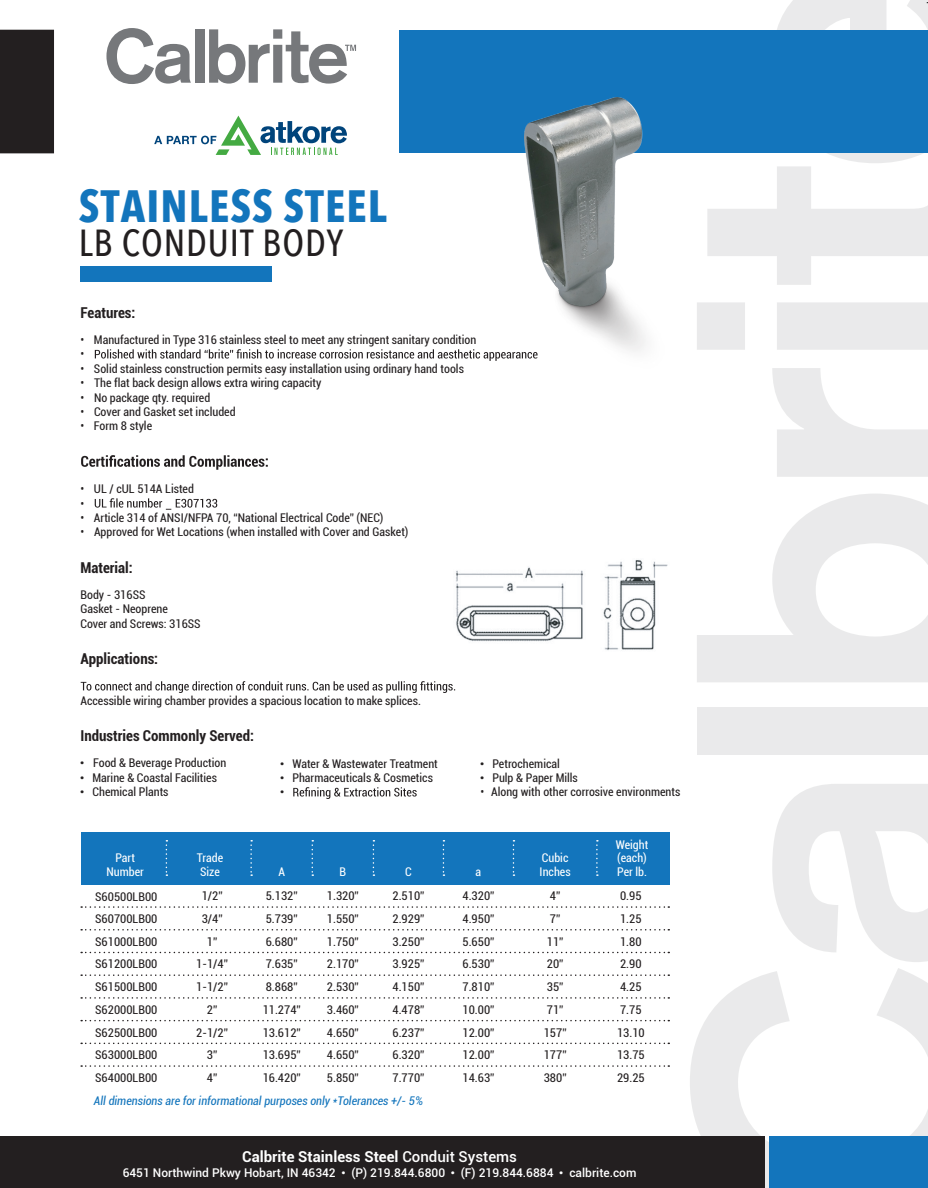
<style>
.page{position:relative;width:928px;height:1188px;background:#fff}
.page>*{position:absolute;margin:0;border:0;box-sizing:border-box;transform-origin:0 0}
.t1{font:700 45.15px "Avenir Next Condensed";letter-spacing:.025em;color:#1375bc}
.t2{font:500 37.65px "Avenir Next Condensed";letter-spacing:.025em;color:#231f20}
.t3{font:700 condensed 15px "Roboto";color:#231f20}
.t4{font:700 15px "Roboto";color:#fff}
.t5{font:condensed 12px/22.6px "Roboto";color:#231f20}
.t6{font:500 12px "Roboto";color:#fff}
.t7{font:italic condensed 12px "Roboto";color:#1375bc}
.t8{font:condensed 12px/13.5px "Roboto";color:#fff}
.t9{font:900 12px "Baron Neue";color:#231f20}
.s1{font-family:"Baron Neue";font-weight:900;font-stretch:normal}
.s2{font-weight:500}
.s3{font-family:"Baron Neue";font-weight:900}
</style>
<div class="page">
<svg style="left:690px;top:968px;width:238px;height:220px"></svg>
<svg style="left:772px;top:784px;width:156px;height:178px"></svg>
<div style="left:697px;top:708px;width:231px;height:47px;background:#eaeaeb"></div>
<svg style="left:697px;top:494px;width:231px;height:188px"></svg>
<svg style="left:772px;top:368px;width:156px;height:109px"></svg>
<svg style="left:697px;top:302px;width:231px;height:48px"></svg>
<div style="left:399px;top:30px;width:529px;height:123px;background:#1375bc"></div>
<div style="left:0;top:30px;width:54px;height:123px;background:#231f20"></div>
<div style="left:0;top:1137px;width:764px;height:51px;background:#231f20"></div>
<div style="left:769px;top:1137px;width:159px;height:51px;background:#1375bc"></div>
<div style="left:81px;top:266px;width:191px;height:15px;background:#1375bc"></div>
<svg style="left:95px;top:349px;width:430px;height:12px"></svg>
<svg style="left:81px;top:455px;width:187px;height:15px"></svg>
<svg style="left:95px;top:498px;width:122px;height:12px"></svg>
<svg style="left:81px;top:681px;width:374px;height:12px"></svg>
<svg style="left:293px;top:787px;width:124px;height:12px"></svg>
<div style="left:81px;top:833px;width:588px;height:52px;background:#1375bc"></div>
<svg style="left:166px;top:840px;width:1px;height:36px"></svg>
<svg style="left:250px;top:840px;width:2px;height:36px"></svg>
<svg style="left:311px;top:840px;width:2px;height:36px"></svg>
<svg style="left:373px;top:840px;width:1px;height:36px"></svg>
<svg style="left:443px;top:840px;width:1px;height:36px"></svg>
<svg style="left:596px;top:840px;width:2px;height:36px"></svg>
<svg style="left:513px;top:840px;width:1px;height:36px"></svg>
<img style="left:456px;top:560px;width:212px;height:90px">
<svg style="left:81px;top:906px;width:588px;height:2px"></svg>
<svg style="left:81px;top:929px;width:588px;height:2px"></svg>
<svg style="left:81px;top:952px;width:588px;height:1px"></svg>
<svg style="left:81px;top:974px;width:588px;height:2px"></svg>
<svg style="left:81px;top:997px;width:588px;height:2px"></svg>
<svg style="left:81px;top:1020px;width:588px;height:1px"></svg>
<svg style="left:81px;top:1043px;width:588px;height:1px"></svg>
<svg style="left:81px;top:1065px;width:588px;height:2px"></svg>
<img style="left:525px;top:98px;width:121px;height:261px">
<svg style="left:154px;top:116px;width:193px;height:39px"></svg>
<svg style="left:106px;top:28px;width:85px;height:56px"></svg>
<div style="left:195px;top:29px;width:9px;height:54px;background:#76787b"></div>
<svg style="left:209px;top:29px;width:147px;height:55px"></svg>
<svg style="left:707px;top:0;width:221px;height:285px"></svg>
<h1 class="t1" style="left:79px;top:178px;width:309px">STAINLESS STEEL</h1>
<h2 class="t2" style="left:79px;top:220px;width:266px">LB CONDUIT BODY</h2>
<p class="t3" style="left:80px;top:302px;width:56px">Features:</p>
<p class="t5" style="left:80px;top:332px;width:397px;line-height:14.4px">• Manufactured in Type 316 stainless steel to meet any stringent sanitary condition •</p>
<p class="t5" style="left:80px;top:357px;width:385px">• Solid stainless construction permits easy installation using ordinary hand tools</p>
<p class="t5" style="left:80px;top:371px;width:242px">• The flat back design allows extra wiring capacity</p>
<p class="t5" style="left:80px;top:386px;width:131px">• No package qty. required</p>
<p class="t5" style="left:80px;top:400px;width:157px">• Cover and Gasket set included</p>
<p class="t5" style="left:80px;top:414px;width:73px">• Form 8 style</p>
<p class="t5" style="left:80px;top:481px;width:115px;line-height:14.4px">• UL / cUL 514A Listed •</p>
<p class="t5" style="left:80px;top:506px;width:304px">• Article 314 of ANSI/NFPA 70, “National Electrical Code” (NEC)</p>
<p class="t5" style="left:80px;top:520px;width:329px">• Approved for Wet Locations (when installed with Cover and Gasket)</p>
<p class="t3" style="left:80px;top:557px;width:54px">Material:</p>
<p class="t5" style="left:80px;top:587px;width:122px;line-height:14.4px">Body - 316SS<br>Gasket - Neoprene<br>Cover and Screws: 316SS</p>
<p class="t3" style="left:80px;top:648px;width:79px">Applications:</p>
<p class="t5" style="left:80px;top:689px;width:342px">Accessible wiring chamber provides a spacious location to make splices.</p>
<p class="t3" style="left:80px;top:725px;width:175px">Industries Commonly Served:</p>
<p class="t5" style="left:80px;top:751px;width:147px"><span class="s1">•</span> Food &amp; Beverage Production</p>
<p class="t5" style="left:80px;top:766px;width:138px"><span class="s1">•</span> Marine &amp; Coastal Facilities</p>
<p class="t5" style="left:80px;top:780px;width:90px"><span class="s1">•</span> Chemical Plants</p>
<p class="t5" style="left:280px;top:752px;width:159px"><span class="s1">•</span> Water &amp; Wastewater Treatment</p>
<p class="t5" style="left:280px;top:766px;width:154px"><span class="s1">•</span> Pharmaceuticals &amp; Cosmetics</p>
<p class="t9" style="left:280px;top:785px;width:5px">•</p>
<p class="t5" style="left:480px;top:752px;width:81px"><span class="s1">•</span> Petrochemical</p>
<p class="t5" style="left:480px;top:766px;width:99px"><span class="s1">•</span> Pulp &amp; Paper Mills</p>
<p class="t5" style="left:480px;top:780px;width:201px">• Along with other corrosive environments</p>
<p class="t8" style="left:106px;top:851px;width:39px;text-align:center">Part<br>Number</p>
<p class="t8" style="left:197px;top:851px;width:28px">Trade<br>Size</p>
<p class="t8" style="left:278px;top:865px;width:8px">A</p>
<p class="t8" style="left:339px;top:865px;width:8px">B</p>
<p class="t8" style="left:616px;top:838px;width:34px">Weight (each)</p>
<p class="t8" style="left:540px;top:851px;width:33px">Cubic<br>Inches</p>
<p class="t8" style="left:405px;top:865px;width:8px">C</p>
<p class="t8" style="left:475px;top:865px;width:7px">a</p>
<p class="t8" style="left:617px;top:865px;width:31px">Per lb.</p>
<p class="t5" style="left:95px;top:885px;width:64px;text-align:justify">S60500LB00<br>S60700LB00<br>S61000LB00<br>S61200LB00<br>S61500LB00<br>S62000LB00<br>S62500LB00<br>S63000LB00<br>S64000LB00</p>
<p class="t5" style="left:196px;top:884px;width:33px;text-align:center">1/2”<br>3/4”<br>1”<br>1-1/4”<br>1-1/2”<br>2”<br>2-1/2”<br>3”<br>4”</p>
<p class="t5" style="left:266px;top:884px;width:33px">5.132”</p>
<p class="t5" style="left:327px;top:884px;width:33px">1.320”</p>
<p class="t5" style="left:392px;top:884px;width:33px">2.510”</p>
<p class="t5" style="left:462px;top:884px;width:33px">4.320”</p>
<p class="t5" style="left:550px;top:884px;width:12px">4”</p>
<p class="t5" style="left:620px;top:884px;width:23px">0.95</p>
<p class="t5" style="left:327px;top:907px;width:33px;text-align:justify">1.550” 1.750” 2.170” 2.530” 3.460” 4.650” 4.650” 5.850”</p>
<p class="t5" style="left:392px;top:907px;width:33px;text-align:justify">2.929” 3.250” 3.925” 4.150” 4.478” 6.237” 6.320” 7.770”</p>
<p class="t5" style="left:462px;top:907px;width:33px;text-align:justify">4.950” 5.650” 6.530” 7.810” 10.00” 12.00” 12.00” 14.63”</p>
<p class="t5" style="left:544px;top:907px;width:24px;text-align:center">7”<br>11”<br>20”<br>35”<br>71”<br>157”<br>177”<br>380”</p>
<p class="t5" style="left:617px;top:907px;width:29px">1.25<br>1.80<br>2.90<br>4.25<br>7.75<br>13.10<br>13.75<br>29.25</p>
<p class="t5" style="left:263px;top:907px;width:40px">5.739”<br>6.680”<br>7.635”<br>8.868”<br>11.274”<br>13.612”<br>13.695”<br>16.420”</p>
<p class="t7" style="left:94px;top:1092px;width:330px">All dimensions are for informational purposes only *Tolerances +/- 5%</p>
<p class="t4" style="left:242px;top:1146px;width:276px">Calbrite Stainless Steel <span class="s2">Conduit Systems</span></p>
<p class="t6" style="left:123px;top:1164px;width:515px">6451 Northwind Pkwy Hobart, IN 46342 <span class="s3">•</span> (P) 219.844.6800 <span class="s3">•</span> (F) 219.844.6884 <span class="s3">•</span> calbrite.com</p>
</div>
